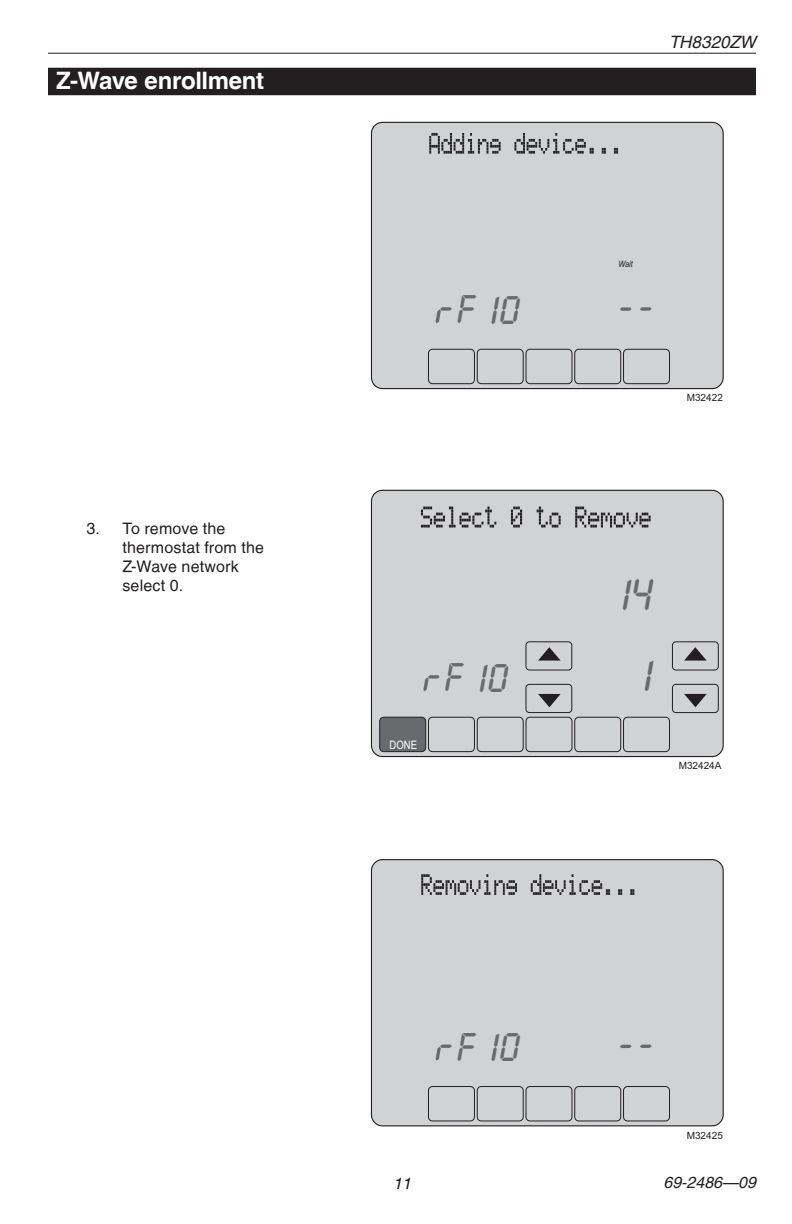
<style>
.page{position:relative;width:792px;height:1224px;background:#fff}
.page>*{position:absolute;margin:0;border:0;box-sizing:border-box;transform-origin:0 0}
.t1{font:46.6px "LCD Hwell";color:#696a6d}
.t2{font:42px "LCD Hwell";color:#696a6d}
.t3{font:700 24px "Helvetica LT";letter-spacing:-.015em;color:#fff}
.t4{font:italic 17px "Helvetica LT";letter-spacing:.005em;color:#231f20}
.t5{font:16px/19px "Helvetica LT";letter-spacing:.015em;color:#231f20}
.t6{font:italic 16px "Helvetica LT";color:#231f20}
.t7{font:11.6px "Arial Narrow";color:#fff}
.t8{font:10px "Arial";color:#231f20}
.t9{font:italic 9px "Arial Narrow";color:#231f20}
</style>
<div class="page">
<hr style="left:48px;top:53px;width:708px;height:1px;background:#231f20">
<div style="left:371px;top:122px;width:352px;height:267px;background:#d1d2d4;border-radius:11px"></div>
<div style="left:371px;top:122px;width:353px;height:267px;border:1px solid #231f20;border-radius:11px"></div>
<svg style="left:428px;top:349px;width:242px;height:35px"></svg>
<svg style="left:436px;top:307px;width:16px;height:16px"></svg>
<svg style="left:620px;top:307px;width:12px;height:4px"></svg>
<svg style="left:640px;top:307px;width:12px;height:4px"></svg>
<svg style="left:429px;top:133px;width:72px;height:21px"></svg>
<svg style="left:514px;top:133px;width:80px;height:21px"></svg>
<svg style="left:602px;top:148px;width:4px;height:6px"></svg>
<svg style="left:614px;top:148px;width:4px;height:6px"></svg>
<div style="left:48px;top:68px;width:708px;height:27px;background:#231f20"></div>
<div style="left:371px;top:860px;width:352px;height:266px;background:#d1d2d4;border-radius:11px"></div>
<div style="left:371px;top:859px;width:353px;height:267px;border:1px solid #231f20;border-radius:11px"></div>
<svg style="left:428px;top:1086px;width:242px;height:36px"></svg>
<svg style="left:436px;top:1045px;width:16px;height:16px"></svg>
<svg style="left:620px;top:1045px;width:12px;height:3px"></svg>
<svg style="left:640px;top:1045px;width:12px;height:3px"></svg>
<svg style="left:421px;top:874px;width:96px;height:21px"></svg>
<svg style="left:531px;top:874px;width:79px;height:21px"></svg>
<svg style="left:618px;top:889px;width:4px;height:6px"></svg>
<svg style="left:630px;top:889px;width:4px;height:6px"></svg>
<div style="left:371px;top:490px;width:352px;height:267px;background:#d1d2d4;border-radius:11px"></div>
<div style="left:371px;top:490px;width:353px;height:267px;border:1px solid #231f20;border-radius:11px"></div>
<div style="left:380px;top:717px;width:46px;height:35px;background:#696a6d;border-radius:4px"></div>
<div style="left:379px;top:717px;width:47px;height:35px;border:1px solid #231f20;border-radius:4px"></div>
<svg style="left:423px;top:641px;width:296px;height:111px"></svg>
<svg style="left:421px;top:507px;width:75px;height:20px"></svg>
<svg style="left:511px;top:507px;width:11px;height:20px"></svg>
<svg style="left:537px;top:507px;width:24px;height:20px"></svg>
<svg style="left:575px;top:507px;width:76px;height:20px"></svg>
<h3 class="t3" style="left:56px;top:66px;width:210px">Z-Wave enrollment</h3>
<p class="t5" style="left:122px;top:519px;width:143px;text-indent:-36px">3. To remove the thermostat from the<br>Z-Wave network select 0.</p>
<p class="t4" style="left:669px;top:32px;width:88px">TH8320ZW</p>
<h2 class="t2" style="left:455px;top:289px;width:64px">F10</h2>
<p class="t9" style="left:619px;top:257px;width:16px">Wait</p>
<p class="t8" style="left:687px;top:391px;width:38px">M32422</p>
<p class="t7" style="left:390px;top:736px;width:29px">DONE</p>
<h1 class="t1" style="left:616px;top:572px;width:36px">14</h1>
<h2 class="t2" style="left:443px;top:658px;width:65px">F 10</h2>
<h1 class="t1" style="left:638px;top:653px;width:14px">1</h1>
<p class="t8" style="left:679px;top:759px;width:44px">M32424A</p>
<h2 class="t2" style="left:455px;top:1027px;width:64px">F10</h2>
<p class="t8" style="left:687px;top:1129px;width:38px">M32425</p>
<p class="t6" style="left:393px;top:1174px;width:19px">11</p>
<p class="t6" style="left:664px;top:1174px;width:94px">69-2486—09</p>
</div>
